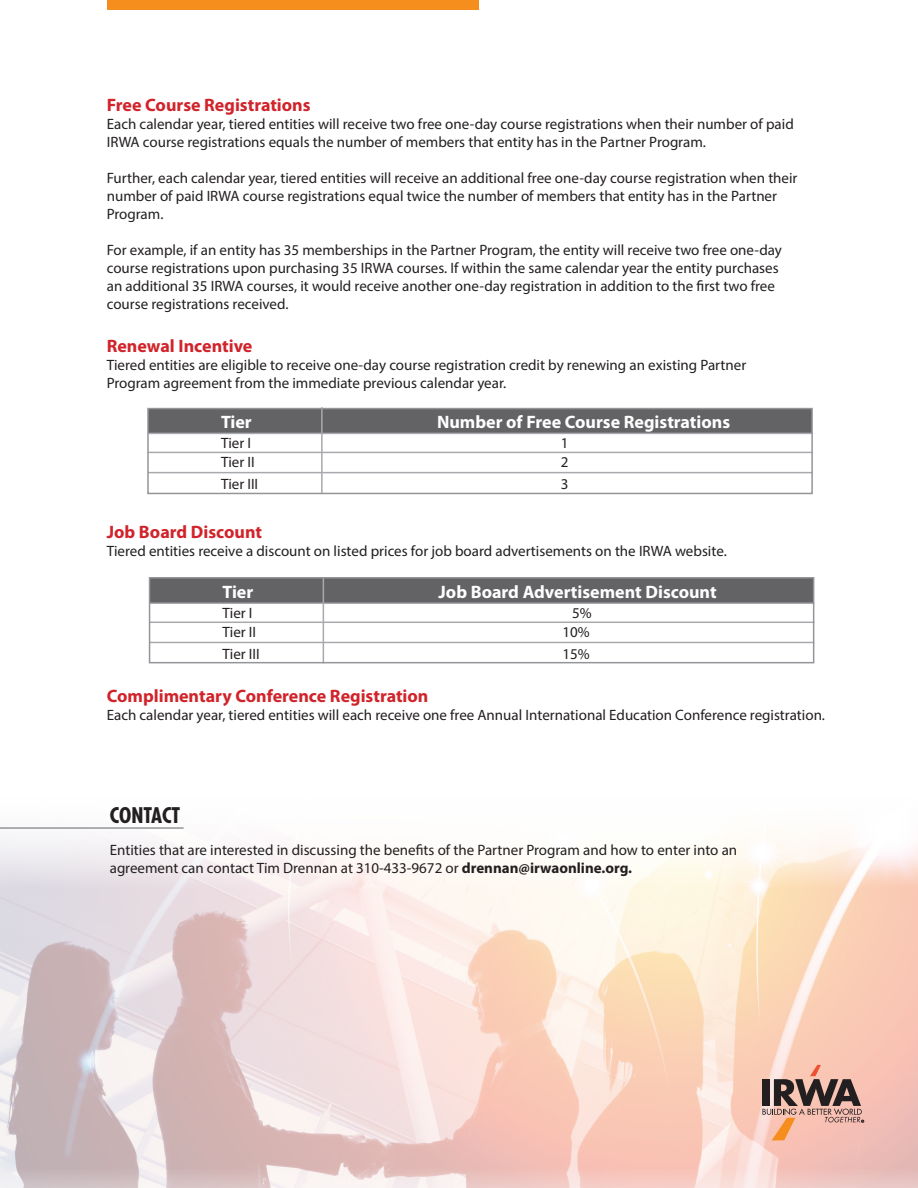
<style>
.page{position:relative;width:918px;height:1188px;background:#fff}
.page>*{position:absolute;margin:0;border:0;box-sizing:border-box;transform-origin:0 0}
.t1{font:700 condensed 21px "Futura";color:#231f20}
.t2{font:700 18px "Myriad Pro";color:#d1232a}
.t3{font:700 18px "Myriad Pro";color:#fff}
.t4{font:15px/18px "Myriad Pro";color:#231f20}
.s1{font-weight:700}
</style>
<div class="page">
<img style="left:0;top:832px;width:918px;height:356px">
<div style="left:149px;top:408px;width:663px;height:26px;background:#636366"></div>
<div style="left:150px;top:578px;width:664px;height:26px;background:#636366"></div>
<hr style="left:0;top:827px;width:184px;height:2px;background:#939598">
<hr style="left:148px;top:452px;width:665px;height:1px;background:#a8a9ad">
<hr style="left:150px;top:622px;width:664px;height:1px;background:#a8a9ad">
<hr style="left:148px;top:433px;width:665px;height:1px;background:#a8a9ad">
<hr style="left:150px;top:603px;width:664px;height:1px;background:#a8a9ad">
<hr style="left:148px;top:472px;width:665px;height:1px;background:#a8a9ad">
<hr style="left:150px;top:642px;width:664px;height:1px;background:#a8a9ad">
<hr style="left:321px;top:407px;width:2px;height:87px;background:#a8a9ad">
<hr style="left:323px;top:577px;width:1px;height:86px;background:#a8a9ad">
<svg style="left:762px;top:1065px;width:102px;height:75px;background:#c1988b"></svg>
<div style="left:108px;top:0;width:371px;height:10px;background:#f68e1e"></div>
<div style="left:149px;top:577px;width:665px;height:86px;border:2px solid #939598"></div>
<div style="left:147px;top:408px;width:666px;height:86px;border:2px solid #939598"></div>
<p class="t2" style="left:107px;top:93px;width:205px">Free Course Registrations</p>
<p class="t4" style="left:107px;top:115px;width:689px">Each calendar year, tiered entities will receive two free one-day course registrations when their number of paid<br>IRWA course registrations equals the number of members that entity has in the Partner Program.</p>
<p class="t4" style="left:107px;top:169px;width:692px">Further, each calendar year, tiered entities will receive an additional free one-day course registration when their number of paid IRWA course registrations equal twice the number of members that entity has in the Partner<br>Program.</p>
<p class="t4" style="left:107px;top:241px;width:677px">For example, if an entity has 35 memberships in the Partner Program, the entity will receive two free one-day course registrations upon purchasing 35 IRWA courses. If within the same calendar year the entity purchases an additional 35 IRWA courses, it would receive another one-day registration in addition to the first two free course registrations received.</p>
<p class="t2" style="left:107px;top:335px;width:147px">Renewal Incentive</p>
<p class="t4" style="left:107px;top:356px;width:641px">Tiered entities are eligible to receive one-day course registration credit by renewing an existing Partner<br>Program agreement from the immediate previous calendar year.</p>
<p class="t3" style="left:221px;top:411px;width:32px">Tier</p>
<p class="t3" style="left:437px;top:411px;width:295px">Number of Free Course Registrations</p>
<p class="t4" style="left:221px;top:434px;width:31px">Tier I</p>
<p class="t4" style="left:561px;top:434px;width:9px">1</p>
<p class="t4" style="left:221px;top:453px;width:35px">Tier II</p>
<p class="t4" style="left:561px;top:453px;width:9px">2</p>
<p class="t4" style="left:221px;top:475px;width:39px">Tier III</p>
<p class="t4" style="left:561px;top:475px;width:9px">3</p>
<p class="t2" style="left:107px;top:520px;width:157px">Job Board Discount</p>
<p class="t4" style="left:107px;top:541px;width:622px">Tiered entities receive a discount on listed prices for job board advertisements on the IRWA website.</p>
<p class="t3" style="left:223px;top:581px;width:32px">Tier</p>
<p class="t3" style="left:439px;top:581px;width:280px">Job Board Advertisement Discount</p>
<p class="t4" style="left:223px;top:604px;width:31px">Tier I</p>
<p class="t4" style="left:572px;top:604px;width:21px">5%</p>
<p class="t4" style="left:223px;top:623px;width:35px">Tier II</p>
<p class="t4" style="left:562px;top:623px;width:29px">10%</p>
<p class="t4" style="left:223px;top:645px;width:39px">Tier III</p>
<p class="t4" style="left:562px;top:645px;width:29px">15%</p>
<p class="t2" style="left:107px;top:685px;width:323px">Complimentary Conference Registration</p>
<p class="t4" style="left:107px;top:706px;width:720px">Each calendar year, tiered entities will each receive one free Annual International Education Conference registration.</p>
<p class="t1" style="left:110px;top:802px;width:72px">CONTACT</p>
<p class="t4" style="left:110px;top:841px;width:629px">Entities that are interested in discussing the benefits of the Partner Program and how to enter into an agreement can contact Tim Drennan at 310-433-9672 or <span class="s1">drennan@irwaonline.org.</span></p>
</div>
